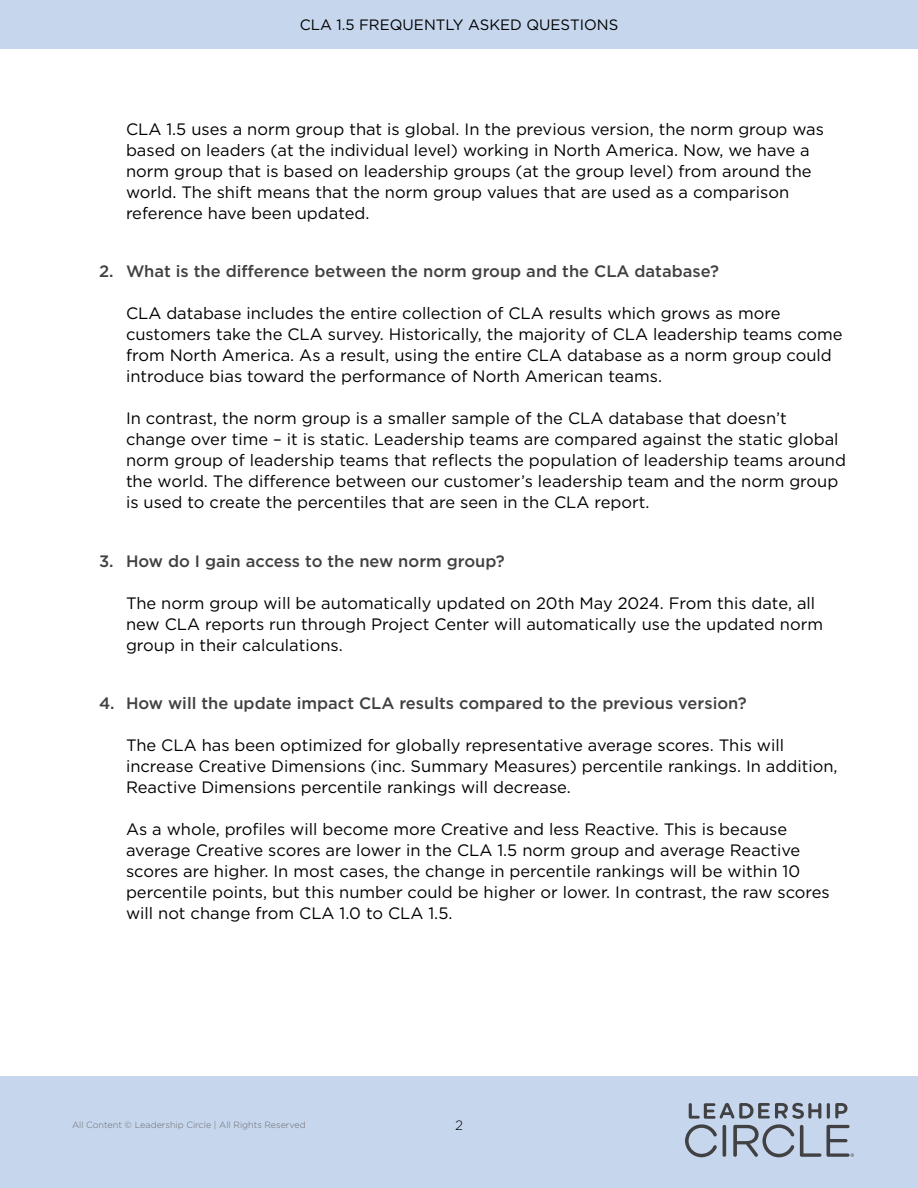
<style>
.page{position:relative;width:918px;height:1188px;background:#fff}
.page>*{position:absolute;margin:0;border:0;box-sizing:border-box;transform-origin:0 0}
.t1{font:16.5px/21px "Gotham";color:#000}
.t2{font:500 16.5px "Gotham";color:#414042}
.t3{font:15px "Gotham";color:#000}
.t4{font:300 13.5px "Gotham";color:#000}
.t5{font:300 9px "Gotham";color:#6e6b6b}
</style>
<div class="page">
<div style="left:0;top:0;width:918px;height:48px;background:#c5d6ed"></div>
<div style="left:0;top:1076px;width:918px;height:112px;background:#c5d6ed"></div>
<svg style="left:827px;top:1103px;width:21px;height:16px"></svg>
<svg style="left:685px;top:1103px;width:136px;height:54px"></svg>
<svg style="left:827px;top:1125px;width:27px;height:32px"></svg>
<p class="t3" style="left:300px;top:15px;width:320px">CLA 1.5 FREQUENTLY ASKED QUESTIONS</p>
<p class="t1" style="left:126px;top:118px;width:700px">CLA 1.5 uses a norm group that is global. In the previous version, the norm group was based on leaders (at the individual level) working in North America. Now, we have a norm group that is based on leadership groups (at the group level) from around the world. The shift means that the norm group values that are used as a comparison reference have been updated.</p>
<p class="t2" style="left:99px;top:261px;width:621px">2. What is the difference between the norm group and the CLA database?</p>
<p class="t1" style="left:126px;top:303px;width:718px">CLA database includes the entire collection of CLA results which grows as more customers take the CLA survey. Historically, the majority of CLA leadership teams come from North America. As a result, using the entire CLA database as a norm group could introduce bias toward the performance of North American teams.</p>
<p class="t1" style="left:126px;top:408px;width:721px">In contrast, the norm group is a smaller sample of the CLA database that doesn’t change over time – it is static. Leadership teams are compared against the static global norm group of leadership teams that reflects the population of leadership teams around the world. The difference between our customer’s leadership team and the norm group is used to create the percentiles that are seen in the CLA report.</p>
<p class="t2" style="left:99px;top:550px;width:407px">3. How do I gain access to the new norm group?</p>
<p class="t1" style="left:126px;top:592px;width:699px">The norm group will be automatically updated on 20th May 2024. From this date, all new CLA reports run through Project Center will automatically use the updated norm group in their calculations.</p>
<p class="t2" style="left:99px;top:693px;width:649px">4. How will the update impact CLA results compared to the previous version?</p>
<p class="t1" style="left:126px;top:735px;width:713px">The CLA has been optimized for globally representative average scores. This will increase Creative Dimensions (inc. Summary Measures) percentile rankings. In addition,<br>Reactive Dimensions percentile rankings will decrease.</p>
<p class="t1" style="left:126px;top:819px;width:705px">As a whole, profiles will become more Creative and less Reactive. This is because average Creative scores are lower in the CLA 1.5 norm group and average Reactive scores are higher. In most cases, the change in percentile rankings will be within 10 percentile points, but this number could be higher or lower. In contrast, the raw scores will not change from CLA 1.0 to CLA 1.5.</p>
<p class="t5" style="left:72px;top:1119px;width:235px">All Content © Leadership Circle | All Rights Reserved</p>
<p class="t4" style="left:455px;top:1117px;width:9px">2</p>
</div>
